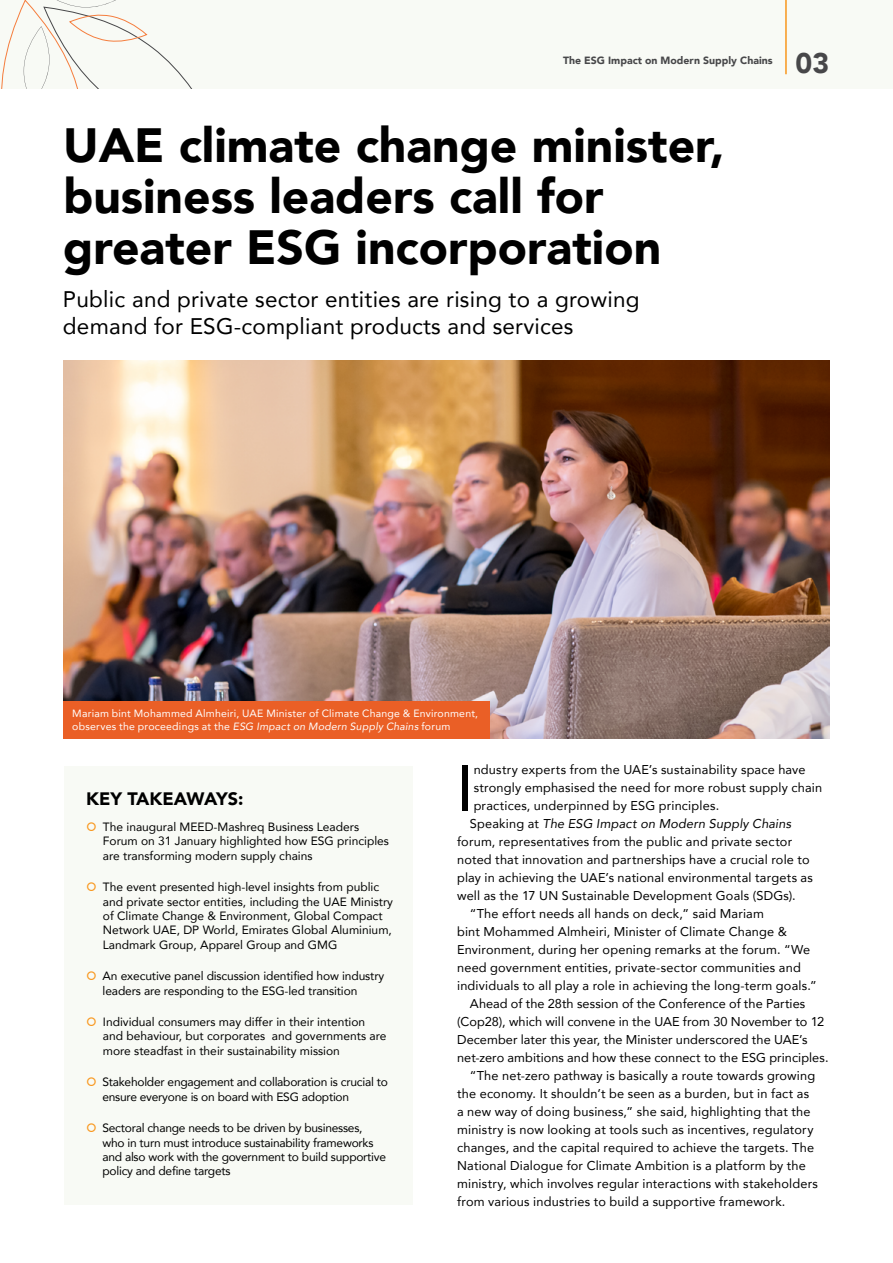
<style>
.page{position:relative;width:893px;height:1263px;background:#fff}
.page>*{position:absolute;margin:0;border:0;box-sizing:border-box;transform-origin:0 0}
.t1{font:63.6px "Avenir";color:#000}
.t2{font:900 48px/51px "Avenir";color:#000}
.t3{font:900 28.35px "Avenir";color:#474749}
.t4{font:22.5px/26.2px "Avenir";letter-spacing:.01em;color:#000}
.t5{font:900 18px "Avenir";color:#000}
.t6{font:12.75px "Avenir";letter-spacing:.015em;color:#000}
.t7{font:italic 12.75px "Avenir";letter-spacing:.015em;color:#000}
.t8{font:12px/14.4px "Avenir";color:#000}
.t9{font:12px/14.4px "Avenir";letter-spacing:-.02em;color:#000}
.t10{font:10.5px/12.6px "Avenir";letter-spacing:.02em;color:#fff}
.t11{font:900 10.5px "Avenir";color:#474749}
.s1{font-style:italic}
.s2{font-style:normal}
</style>
<div class="page">
<div style="left:0;top:0;width:893px;height:88px;background:#f8faf5"></div>
<svg style="left:1px;top:0;width:191px;height:88px"></svg>
<hr style="left:785px;top:0;width:2px;height:74px;background:#f8971d">
<div style="left:65px;top:766px;width:348px;height:439px;background:#f8faf5"></div>
<img style="left:64px;top:360px;width:765px;height:378px">
<div style="left:64px;top:701px;width:426px;height:37px;background:#ea5f26"></div>
<p class="t11" style="left:563px;top:51px;width:211px">The ESG Impact on Modern Supply Chains</p>
<h3 class="t3" style="left:796px;top:39px;width:35px">03</h3>
<h2 class="t2" style="left:63px;top:118px;width:663px">UAE climate change minister, business leaders call for greater ESG incorporation</h2>
<h3 class="t4" style="left:63px;top:286px;width:578px">Public and private sector entities are rising to a growing demand for ESG-compliant products and services</h3>
<p class="t10" style="left:72px;top:707px;width:407px">Mariam bint Mohammed Almheiri, UAE Minister of Climate Change &amp; Environment, observes the proceedings at the <span class="s1">ESG Impact on Modern Supply Chains</span> forum</p>
<h3 class="t5" style="left:86px;top:783px;width:159px">KEY TAKEAWAYS:</h3>
<p class="t8" style="left:103px;top:819px;width:288px">The inaugural MEED-Mashreq Business Leaders<br>Forum on 31 January highlighted how ESG principles are transforming modern supply chains</p>
<p class="t8" style="left:103px;top:879px;width:292px">The event presented high-level insights from public and private sector entities, including the UAE Ministry of Climate Change &amp; Environment, Global Compact Network UAE, DP World, Emirates Global Aluminium, Landmark Group, Apparel Group and GMG</p>
<p class="t8" style="left:103px;top:968px;width:283px">An executive panel discussion identified how industry leaders are responding to the ESG-led transition</p>
<p class="t8" style="left:103px;top:1014px;width:285px">Individual consumers may differ in their intention and behaviour, but corporates and governments are more steadfast in their sustainability mission</p>
<p class="t9" style="left:102px;top:1074px;width:287px">Stakeholder engagement and collaboration is crucial to ensure everyone is on board with ESG adoption</p>
<p class="t9" style="left:102px;top:1120px;width:285px">Sectoral change needs to be driven by businesses, who in turn must introduce sustainability frameworks and also work with the government to build supportive policy and define targets</p>
<h1 class="t1" style="left:457px;top:737px;width:18px">I</h1>
<p class="t6" style="left:474px;top:759px;width:333px">ndustry experts from the UAE’s sustainability space have</p>
<p class="t6" style="left:474px;top:777px;width:350px">strongly emphasised the need for more robust supply chain</p>
<p class="t6" style="left:474px;top:795px;width:247px">practices, underpinned by ESG principles.</p>
<p class="t7" style="left:470px;top:816px;width:323px"><span class="s2">Speaking at</span> The ESG Impact on Modern Supply Chains</p>
<p class="t6" style="left:457px;top:831px;width:337px">forum, representatives from the public and private sector</p>
<p class="t6" style="left:457px;top:849px;width:354px">noted that innovation and partnerships have a crucial role to</p>
<p class="t6" style="left:457px;top:867px;width:357px">play in achieving the UAE’s national environmental targets as</p>
<p class="t6" style="left:457px;top:885px;width:340px">well as the 17 UN Sustainable Development Goals (SDGs).</p>
<p class="t6" style="left:470px;top:903px;width:295px">“The effort needs all hands on deck,” said Mariam</p>
<p class="t6" style="left:457px;top:921px;width:331px">bint Mohammed Almheiri, Minister of Climate Change &amp;</p>
<p class="t6" style="left:457px;top:939px;width:355px">Environment, during her opening remarks at the forum. “We</p>
<p class="t6" style="left:457px;top:957px;width:345px">need government entities, private-sector communities and</p>
<p class="t6" style="left:457px;top:975px;width:361px">individuals to all play a role in achieving the long-term goals.”</p>
<p class="t6" style="left:470px;top:993px;width:337px">Ahead of the 28th session of the Conference of the Parties</p>
<p class="t6" style="left:457px;top:1011px;width:369px">(Cop28), which will convene in the UAE from 30 November to 12</p>
<p class="t6" style="left:457px;top:1029px;width:352px">December later this year, the Minister underscored the UAE’s</p>
<p class="t6" style="left:457px;top:1047px;width:373px">net-zero ambitions and how these connect to the ESG principles.</p>
<p class="t6" style="left:470px;top:1065px;width:347px">“The net-zero pathway is basically a route towards growing</p>
<p class="t6" style="left:457px;top:1083px;width:354px">the economy. It shouldn’t be seen as a burden, but in fact as</p>
<p class="t6" style="left:457px;top:1101px;width:355px">a new way of doing business,” she said, highlighting that the</p>
<p class="t6" style="left:457px;top:1119px;width:358px">ministry is now looking at tools such as incentives, regulatory</p>
<p class="t6" style="left:457px;top:1137px;width:359px">changes, and the capital required to achieve the targets. The</p>
<p class="t6" style="left:457px;top:1155px;width:350px">National Dialogue for Climate Ambition is a platform by the</p>
<p class="t6" style="left:457px;top:1173px;width:362px">ministry, which involves regular interactions with stakeholders</p>
<p class="t6" style="left:457px;top:1191px;width:330px">from various industries to build a supportive framework.</p>
</div>
